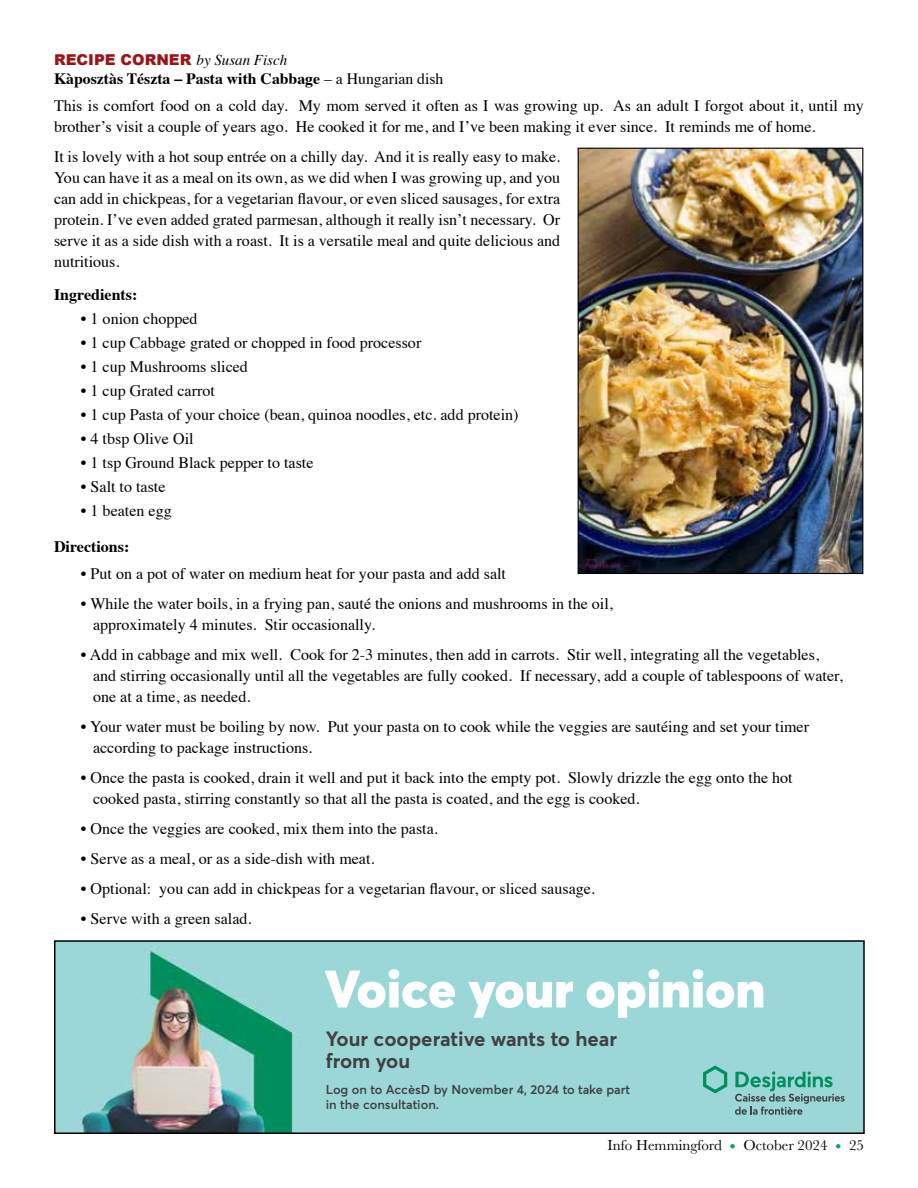
<style>
.page{position:relative;width:918px;height:1188px;background:#fff}
.page>*{position:absolute;margin:0;border:0;box-sizing:border-box;transform-origin:0 0}
.t1{font:900 51.9px "Averta";color:#fff}
.t2{font:700 20.4px/22.4px "Averta";color:#414042}
.t3{font:16.05px/21px "Times";color:#000}
.t4{font:700 16.05px "Times";color:#000}
.t5{font:700 15.75px "Times";color:#000}
.t6{font:15px "Baskerville";color:#000}
.t7{font:900 15px "Arial";color:#9c1519}
.t8{font:600 12.75px/15.3px "Averta";color:#414042}
.s1{font-family:"Times";font-weight:400;font-style:italic;color:#000}
.s2{font-weight:400}
.s3{font-size:18px;color:#00a664}
</style>
<div class="page">
<img style="left:57px;top:943px;width:805px;height:188px">
<svg style="left:703px;top:1065px;width:24px;height:28px"></svg>
<svg style="left:735px;top:1071px;width:110px;height:44px;background:#7bbbb5"></svg>
<div style="left:54px;top:940px;width:811px;height:194px;border:2px solid #000"></div>
<img style="left:580px;top:150px;width:281px;height:422px">
<div style="left:578px;top:148px;width:285px;height:426px;border:1px solid #000"></div>
<p class="t7" style="left:54px;top:49px;width:235px">RECIPE CORNER <span class="s1">by Susan Fisch</span></p>
<p class="t5" style="left:54px;top:63px;width:391px">Kàposztàs Tészta – Pasta with Cabbage <span class="s2">– a Hungarian dish</span></p>
<p class="t3" style="left:54px;top:94px;width:811px">This is comfort food on a cold day. My mom served it often as I was growing up. As an adult I forgot about it, until my brother’s visit a couple of years ago. He cooked it for me, and I’ve been making it ever since. It reminds me of home.</p>
<p class="t3" style="left:54px;top:145px;width:508px;text-align:justify">It is lovely with a hot soup entrée on a chilly day. And it is really easy to make.<br>You can have it as a meal on its own, as we did when I was growing up, and you can add in chickpeas, for a vegetarian flavour, or even sliced sausages, for extra protein. I’ve even added grated parmesan, although it really isn’t necessary. Or serve it as a side dish with a roast. It is a versatile meal and quite delicious and nutritious.</p>
<p class="t4" style="left:54px;top:279px;width:85px">Ingredients:</p>
<p class="t3" style="left:81px;top:306px;width:118px">• 1 onion chopped</p>
<p class="t3" style="left:81px;top:330px;width:342px">• 1 cup Cabbage grated or chopped in food processor</p>
<p class="t3" style="left:81px;top:354px;width:169px">• 1 cup Mushrooms sliced</p>
<p class="t3" style="left:81px;top:378px;width:135px">• 1 cup Grated carrot</p>
<p class="t3" style="left:81px;top:402px;width:439px">• 1 cup Pasta of your choice (bean, quinoa noodles, etc. add protein)</p>
<p class="t3" style="left:81px;top:426px;width:114px">• 4 tbsp Olive Oil</p>
<p class="t3" style="left:81px;top:450px;width:234px">• 1 tsp Ground Black pepper to taste</p>
<p class="t3" style="left:81px;top:474px;width:86px">• Salt to taste</p>
<p class="t3" style="left:81px;top:498px;width:92px">• 1 beaten egg</p>
<p class="t4" style="left:54px;top:531px;width:77px">Directions:</p>
<p class="t3" style="left:81px;top:561px;width:427px">• Put on a pot of water on medium heat for your pasta and add salt</p>
<p class="t3" style="left:93px;top:591px;width:521px;text-indent:-12px">• While the water boils, in a frying pan, sauté the onions and mushrooms in the oil, approximately 4 minutes. Stir occasionally.</p>
<p class="t3" style="left:93px;top:642px;width:751px;text-indent:-12px">• Add in cabbage and mix well. Cook for 2-3 minutes, then add in carrots. Stir well, integrating all the vegetables, and stirring occasionally until all the vegetables are fully cooked. If necessary, add a couple of tablespoons of water, one at a time, as needed.</p>
<p class="t3" style="left:93px;top:714px;width:718px;text-indent:-12px">• Your water must be boiling by now. Put your pasta on to cook while the veggies are sautéing and set your timer according to package instructions.</p>
<p class="t3" style="left:93px;top:765px;width:701px;text-indent:-12px">• Once the pasta is cooked, drain it well and put it back into the empty pot. Slowly drizzle the egg onto the hot cooked pasta, stirring constantly so that all the pasta is coated, and the egg is cooked.</p>
<p class="t3" style="left:81px;top:816px;width:358px">• Once the veggies are cooked, mix them into the pasta.</p>
<p class="t3" style="left:81px;top:846px;width:295px">• Serve as a meal, or as a side-dish with meat.</p>
<p class="t3" style="left:81px;top:876px;width:516px">• Optional: you can add in chickpeas for a vegetarian flavour, or sliced sausage.</p>
<p class="t3" style="left:81px;top:906px;width:172px">• Serve with a green salad.</p>
<h1 class="t1" style="left:325px;top:956px;width:442px">Voice your opinion</h1>
<p class="t2" style="left:326px;top:1027px;width:293px">Your cooperative wants to hear from you</p>
<p class="t8" style="left:326px;top:1082px;width:306px">Log on to AccèsD by November 4, 2024 to take part in the consultation.</p>
<p class="t6" style="left:608px;top:1136px;width:258px">Info Hemmingford <span class="s3">•</span> October 2024 <span class="s3">•</span> 25</p>
</div>
